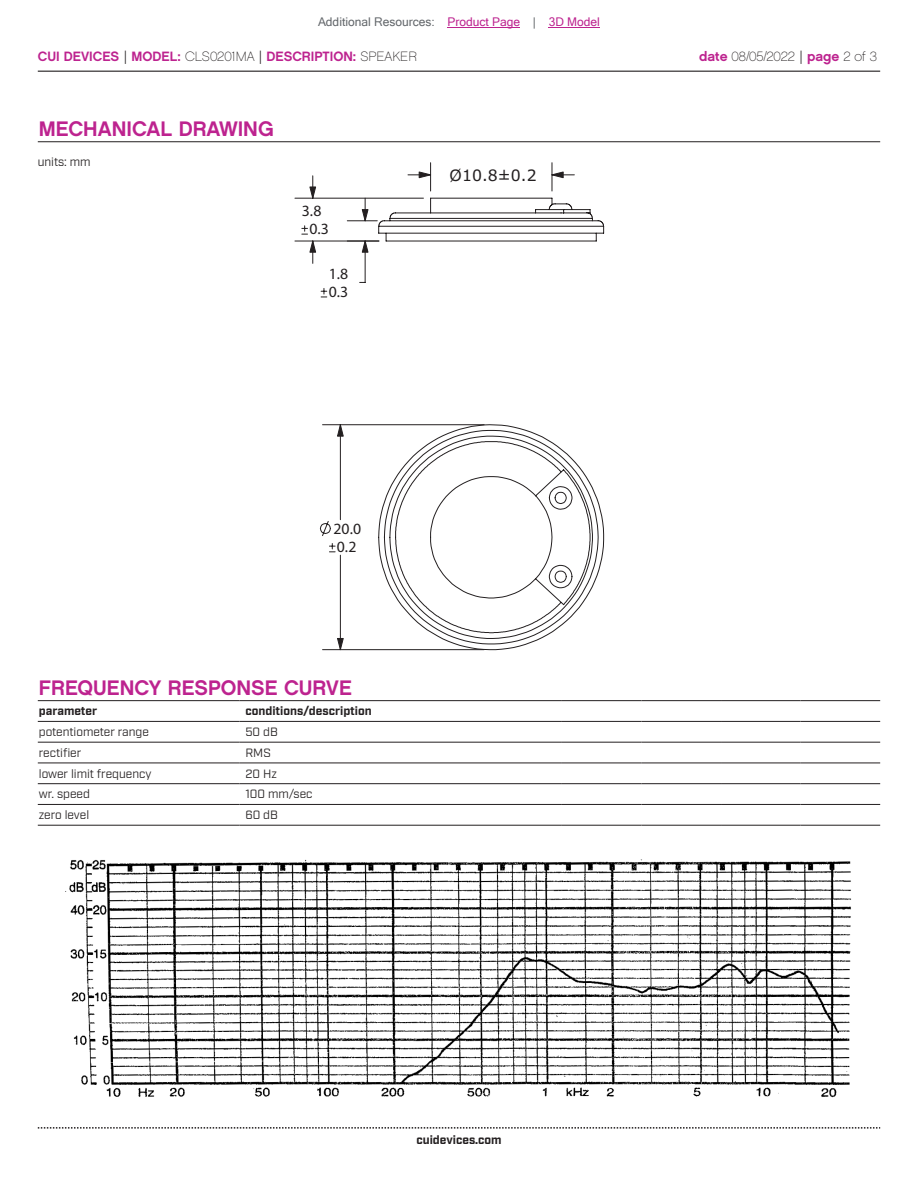
<style>
.page{position:relative;width:918px;height:1188px;background:#fff}
.page>*{position:absolute;margin:0;border:0;box-sizing:border-box;transform-origin:0 0}
.t1{font:21px "Chalet New York Nineteen Sixty";color:#bd238f}
.t2{font:15.75px/17.9px "Helvetica";color:#231f20}
.t3{font:15.75px "Verdana";color:#231f20}
.t4{font:13.5px "Chalet New York Nineteen Sixty";color:#bd238f}
.t5{font:13.5px "Chalet Paris Nineteen Sixty";letter-spacing:-.005em;color:#231f20}
.t6{font:12px "Industry";color:#231f20}
.t7{font:700 12px "Industry";color:#231f20}
.t8{font:12px "Microsoft Sans Serif";color:#63676b}
.s1{color:#bd238f}
.s2{font-family:"Industry";color:#231f20}
.s3{font-family:"Chalet Paris Nineteen Sixty";color:#231f20}
.s4{font-family:"Chalet New York Nineteen Sixty";color:#bd238f}
.s5{font-family:"Industry"}
</style>
<div class="page">
<hr style="left:38px;top:71px;width:842px;height:1px;background:#231f20">
<svg style="left:38px;top:1127px;width:842px;height:2px"></svg>
<hr style="left:38px;top:141px;width:842px;height:1px;background:#231f20">
<svg style="left:319px;top:197px;width:285px;height:453px"></svg>
<svg style="left:329px;top:544px;width:6px;height:8px"></svg>
<hr style="left:323px;top:424px;width:161px;height:1px;background:#231f20">
<hr style="left:323px;top:649px;width:161px;height:1px;background:#231f20">
<hr style="left:340px;top:425px;width:1px;height:95px;background:#231f20">
<hr style="left:340px;top:555px;width:1px;height:95px;background:#231f20">
<svg style="left:336px;top:424px;width:9px;height:13px"></svg>
<svg style="left:336px;top:637px;width:9px;height:13px"></svg>
<hr style="left:347px;top:220px;width:30px;height:1px;background:#231f20">
<hr style="left:365px;top:241px;width:1px;height:41px;background:#231f20">
<svg style="left:321px;top:288px;width:6px;height:9px"></svg>
<hr style="left:295px;top:198px;width:128px;height:1px;background:#231f20">
<hr style="left:295px;top:241px;width:84px;height:1px;background:#231f20">
<svg style="left:361px;top:240px;width:8px;height:13px"></svg>
<svg style="left:361px;top:198px;width:8px;height:24px"></svg>
<svg style="left:408px;top:163px;width:24px;height:28px"></svg>
<svg style="left:551px;top:163px;width:23px;height:28px"></svg>
<svg style="left:309px;top:176px;width:8px;height:23px"></svg>
<svg style="left:302px;top:226px;width:15px;height:37px"></svg>
<hr style="left:38px;top:700px;width:201px;height:1px;background:#231f20">
<hr style="left:239px;top:700px;width:323px;height:1px;background:#231f20">
<hr style="left:562px;top:700px;width:79px;height:1px;background:#231f20">
<hr style="left:641px;top:700px;width:80px;height:1px;background:#231f20">
<hr style="left:721px;top:700px;width:80px;height:1px;background:#231f20">
<hr style="left:801px;top:700px;width:79px;height:1px;background:#231f20">
<hr style="left:38px;top:721px;width:201px;height:1px;background:#231f20">
<hr style="left:239px;top:721px;width:323px;height:1px;background:#231f20">
<hr style="left:562px;top:721px;width:79px;height:1px;background:#231f20">
<hr style="left:641px;top:721px;width:80px;height:1px;background:#231f20">
<hr style="left:721px;top:721px;width:80px;height:1px;background:#231f20">
<hr style="left:801px;top:721px;width:79px;height:1px;background:#231f20">
<hr style="left:38px;top:742px;width:201px;height:1px;background:#231f20">
<hr style="left:239px;top:742px;width:323px;height:1px;background:#231f20">
<hr style="left:562px;top:742px;width:79px;height:1px;background:#231f20">
<hr style="left:641px;top:742px;width:80px;height:1px;background:#231f20">
<hr style="left:721px;top:742px;width:80px;height:1px;background:#231f20">
<hr style="left:801px;top:742px;width:79px;height:1px;background:#231f20">
<hr style="left:38px;top:763px;width:201px;height:1px;background:#231f20">
<hr style="left:239px;top:763px;width:323px;height:1px;background:#231f20">
<hr style="left:562px;top:763px;width:79px;height:1px;background:#231f20">
<hr style="left:641px;top:763px;width:80px;height:1px;background:#231f20">
<hr style="left:721px;top:763px;width:80px;height:1px;background:#231f20">
<hr style="left:801px;top:763px;width:79px;height:1px;background:#231f20">
<hr style="left:38px;top:783px;width:201px;height:1px;background:#231f20">
<hr style="left:239px;top:783px;width:323px;height:1px;background:#231f20">
<hr style="left:562px;top:783px;width:79px;height:1px;background:#231f20">
<hr style="left:641px;top:783px;width:80px;height:1px;background:#231f20">
<hr style="left:721px;top:783px;width:80px;height:1px;background:#231f20">
<hr style="left:801px;top:783px;width:79px;height:1px;background:#231f20">
<hr style="left:38px;top:804px;width:201px;height:1px;background:#231f20">
<hr style="left:239px;top:804px;width:323px;height:1px;background:#231f20">
<hr style="left:562px;top:804px;width:79px;height:1px;background:#231f20">
<hr style="left:641px;top:804px;width:80px;height:1px;background:#231f20">
<hr style="left:721px;top:804px;width:80px;height:1px;background:#231f20">
<hr style="left:801px;top:804px;width:79px;height:1px;background:#231f20">
<hr style="left:38px;top:825px;width:201px;height:1px;background:#231f20">
<hr style="left:239px;top:825px;width:323px;height:1px;background:#231f20">
<hr style="left:562px;top:825px;width:79px;height:1px;background:#231f20">
<hr style="left:641px;top:825px;width:80px;height:1px;background:#231f20">
<hr style="left:721px;top:825px;width:80px;height:1px;background:#231f20">
<hr style="left:801px;top:825px;width:79px;height:1px;background:#231f20">
<img style="left:65px;top:859px;width:787px;height:239px">
<hr style="left:448px;top:27px;width:72px;height:1px;background:#bd238f">
<hr style="left:549px;top:27px;width:51px;height:1px;background:#bd238f">
<p class="t8" style="left:318px;top:15px;width:283px">Additional Resources: <span class="s1">Product Page</span> | <span class="s1">3D Model</span></p>
<p class="t4" style="left:38px;top:47px;width:381px">CUI DEVICES <span class="s2">|</span> MODEL: <span class="s3">CLS0201MA</span> <span class="s2">|</span> DESCRIPTION: <span class="s3">SPEAKER</span></p>
<p class="t5" style="left:699px;top:48px;width:179px"><span class="s4">date</span> 08/05/2022 <span class="s5">|</span> <span class="s4">page</span> 2 of 3</p>
<h1 class="t1" style="left:39px;top:115px;width:236px">MECHANICAL DRAWING</h1>
<p class="t6" style="left:38px;top:155px;width:54px">units: mm</p>
<h2 class="t2" style="left:302px;top:202px;width:29px;text-align:center">3.8<br>0.3</h2>
<h2 class="t2" style="left:329px;top:265px;width:21px">1.8</h2>
<h2 class="t2" style="left:329px;top:282px;width:21px">0.3</h2>
<h2 class="t3" style="left:450px;top:164px;width:89px">Ø10.8±0.2</h2>
<h2 class="t2" style="left:333px;top:520px;width:29px">20.0<br>0.2</h2>
<h1 class="t1" style="left:39px;top:674px;width:314px">FREQUENCY RESPONSE CURVE</h1>
<p class="t7" style="left:39px;top:704px;width:60px">parameter</p>
<p class="t7" style="left:245px;top:704px;width:128px">conditions/description</p>
<p class="t6" style="left:39px;top:725px;width:112px">potentiometer range</p>
<p class="t6" style="left:245px;top:725px;width:34px">50 dB</p>
<p class="t6" style="left:39px;top:746px;width:44px">rectifier</p>
<p class="t6" style="left:245px;top:746px;width:27px">RMS</p>
<p class="t6" style="left:39px;top:766px;width:114px">lower limit frequency</p>
<p class="t6" style="left:245px;top:766px;width:33px">20 Hz</p>
<p class="t6" style="left:39px;top:787px;width:53px">wr. speed</p>
<p class="t6" style="left:245px;top:787px;width:69px">100 mm/sec</p>
<p class="t6" style="left:39px;top:808px;width:52px">zero level</p>
<p class="t6" style="left:245px;top:808px;width:34px">60 dB</p>
<p class="t7" style="left:416px;top:1132px;width:87px">cuidevices.com</p>
</div>
